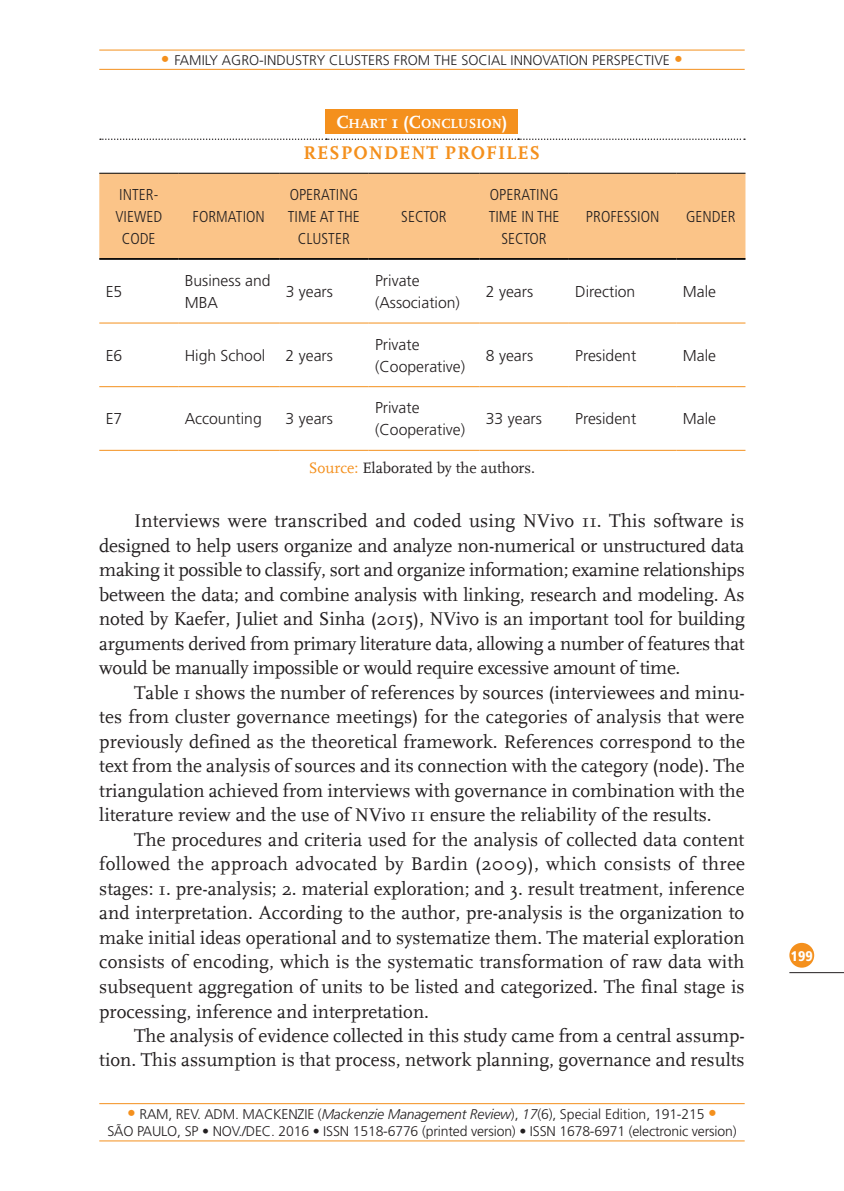
<style>
.page{position:relative;width:844px;height:1191px;background:#fff}
.page>*{position:absolute;margin:0;border:0;box-sizing:border-box;transform-origin:0 0}
.t1{font:19.25px/24.5px "FF Scala Definitiver";color:#231f20;text-align:justify}
.t2{font:700 19.25px "FF Scala Definitiver";letter-spacing:.05em;color:#f4901d}
.t3{font:300 15.75px/22.1px "Frutiger LT Std";color:#231f20}
.t4{font:300 condensed 15.75px/22.1px "Frutiger LT Std";color:#231f20;text-align:center}
.t5{font:15.75px "FF Scala Definitiver";color:#231f20}
.t6{font:300 14px/16.8px "Frutiger LT Std";letter-spacing:-.01em;color:#231f20;text-align:center}
.t7{font:900 condensed 14px "Frutiger LT Std";color:#fff}
.t8{font:700 13.83px "FF Scala Definitiver";color:#fff}
.s1{font-size:17.5px;color:#f4901d}
.s2{font-size:18.38px}
.s3{color:#f4901d}
.s4{font-style:italic}
</style>
<div class="page">
<div style="left:789px;top:943px;width:25px;height:24px;background:#f4901d;border-radius:50%"></div>
<hr style="left:789px;top:972px;width:54px;height:1px;background:#231f20">
<hr style="left:99px;top:69px;width:645px;height:1px;background:#f4901d">
<hr style="left:99px;top:50px;width:645px;height:1px;background:#f4901d">
<hr style="left:99px;top:1140px;width:645px;height:1px;background:#f4901d">
<hr style="left:99px;top:1103px;width:645px;height:1px;background:#f4901d">
<div style="left:99px;top:174px;width:646px;height:84px;background:#fbc488"></div>
<hr style="left:99px;top:173px;width:79px;height:1px;background:#000">
<hr style="left:178px;top:173px;width:101px;height:1px;background:#000">
<hr style="left:279px;top:173px;width:89px;height:1px;background:#000">
<hr style="left:368px;top:173px;width:111px;height:1px;background:#000">
<hr style="left:479px;top:173px;width:89px;height:1px;background:#000">
<hr style="left:568px;top:173px;width:108px;height:1px;background:#000">
<hr style="left:676px;top:173px;width:69px;height:1px;background:#000">
<hr style="left:99px;top:258px;width:79px;height:2px;background:#000">
<hr style="left:178px;top:258px;width:101px;height:2px;background:#000">
<hr style="left:279px;top:258px;width:89px;height:2px;background:#000">
<hr style="left:368px;top:258px;width:111px;height:2px;background:#000">
<hr style="left:479px;top:258px;width:89px;height:2px;background:#000">
<hr style="left:568px;top:258px;width:108px;height:2px;background:#000">
<hr style="left:676px;top:258px;width:69px;height:2px;background:#000">
<hr style="left:99px;top:450px;width:79px;height:1px;background:#f4901d">
<hr style="left:178px;top:450px;width:101px;height:1px;background:#f4901d">
<hr style="left:279px;top:450px;width:89px;height:1px;background:#f4901d">
<hr style="left:368px;top:450px;width:111px;height:1px;background:#f4901d">
<hr style="left:479px;top:450px;width:89px;height:1px;background:#f4901d">
<hr style="left:568px;top:450px;width:108px;height:1px;background:#f4901d">
<hr style="left:676px;top:450px;width:69px;height:1px;background:#f4901d">
<hr style="left:99px;top:322px;width:79px;height:1px;background:#f4901d">
<hr style="left:178px;top:322px;width:101px;height:1px;background:#f4901d">
<hr style="left:279px;top:322px;width:89px;height:1px;background:#f4901d">
<hr style="left:368px;top:322px;width:111px;height:1px;background:#f4901d">
<hr style="left:479px;top:322px;width:89px;height:1px;background:#f4901d">
<hr style="left:568px;top:322px;width:108px;height:1px;background:#f4901d">
<hr style="left:676px;top:322px;width:69px;height:1px;background:#f4901d">
<hr style="left:99px;top:386px;width:79px;height:1px;background:#f4901d">
<hr style="left:178px;top:386px;width:101px;height:1px;background:#f4901d">
<hr style="left:279px;top:386px;width:89px;height:1px;background:#f4901d">
<hr style="left:368px;top:386px;width:111px;height:1px;background:#f4901d">
<hr style="left:479px;top:386px;width:89px;height:1px;background:#f4901d">
<hr style="left:568px;top:386px;width:108px;height:1px;background:#f4901d">
<hr style="left:676px;top:386px;width:69px;height:1px;background:#f4901d">
<div style="left:326px;top:109px;width:192px;height:25px;background:#f4901d"></div>
<svg style="left:100px;top:138px;width:644px;height:2px"></svg>
<p class="t6" style="left:161px;top:52px;width:215px"><span class="s1">•</span> fami ly agro-ind ustry c lusters</p>
<p class="t6" style="left:393px;top:52px;width:290px">from the social innovation perspective <span class="s1">•</span></p>
<p class="t4" style="left:115px;top:184px;width:48px">INTER-<br>VI EWED<br>CODE</p>
<p class="t4" style="left:192px;top:206px;width:74px">FORMATION</p>
<p class="t8" style="left:336px;top:116px;width:173px"><span class="s2">C</span>HART <span class="s2">1 (C</span>ONCLUSION<span class="s2">)</span></p>
<p class="t2" style="left:303px;top:141px;width:235px">RESPONDENT PROFILES</p>
<p class="t4" style="left:288px;top:184px;width:73px">OPERATI NG<br>TIME AT THE<br>CLUSTER</p>
<p class="t4" style="left:401px;top:206px;width:47px">SECTOR</p>
<p class="t4" style="left:488px;top:184px;width:72px">OPERATI NG<br>TIME IN THE<br>SECTOR</p>
<p class="t4" style="left:585px;top:206px;width:75px">PROFESSION</p>
<p class="t4" style="left:686px;top:206px;width:51px">GENDER</p>
<p class="t3" style="left:106px;top:281px;width:18px">E5</p>
<p class="t3" style="left:185px;top:270px;width:87px">Business and<br>MBA</p>
<p class="t3" style="left:285px;top:281px;width:49px">3 years</p>
<p class="t3" style="left:375px;top:270px;width:86px">Private (Association)</p>
<p class="t3" style="left:486px;top:281px;width:49px">2 years</p>
<p class="t3" style="left:575px;top:281px;width:62px">Direction</p>
<p class="t3" style="left:682px;top:281px;width:35px">Male</p>
<p class="t3" style="left:106px;top:344px;width:18px">E6</p>
<p class="t3" style="left:185px;top:344px;width:82px">High School</p>
<p class="t3" style="left:285px;top:344px;width:49px">2 years</p>
<p class="t3" style="left:375px;top:333px;width:92px">Private (Cooperative)</p>
<p class="t3" style="left:486px;top:344px;width:49px">8 years</p>
<p class="t3" style="left:575px;top:344px;width:62px">President</p>
<p class="t3" style="left:682px;top:344px;width:35px">Male</p>
<p class="t3" style="left:106px;top:408px;width:18px">E7</p>
<p class="t3" style="left:185px;top:408px;width:79px">Accounting</p>
<p class="t3" style="left:285px;top:408px;width:49px">3 years</p>
<p class="t3" style="left:375px;top:397px;width:92px">Private (Cooperative)</p>
<p class="t3" style="left:485px;top:408px;width:58px">33 years</p>
<p class="t3" style="left:575px;top:408px;width:62px">President</p>
<p class="t3" style="left:682px;top:408px;width:35px">Male</p>
<p class="t5" style="left:308px;top:459px;width:228px"><span class="s3">Source:</span> Elaborated by the authors.</p>
<p class="t1" style="left:99px;top:509px;width:647px;text-indent:35px">Interviews were transcribed and coded using NVivo 11. This software is designed to help users organize and analyze non-numerical or unstructured data making it possible to classify, sort and organize information; examine relationships between the data; and combine analysis with linking, research and modeling. As noted by Kaefer, Juliet and Sinha (2015), NVivo is an important tool for building arguments derived from primary literature data, allowing a number of features that would be manually impossible or would require excessive amount of time.</p>
<p class="t1" style="left:99px;top:680px;width:647px;text-indent:35px">Table 1 shows the number of references by sources (interviewees and minu&shy;tes from cluster governance meetings) for the categories of analysis that were previously defined as the theoretical framework. References correspond to the text from the analysis of sources and its connection with the category (node). The triangulation achieved from interviews with governance in combination with the literature review and the use of NVivo 11 ensure the reliability of the results.</p>
<p class="t1" style="left:99px;top:827px;width:647px;text-indent:35px">The procedures and criteria used for the analysis of collected data content followed the approach advocated by Bardin (2009), which consists of three stages: 1. pre-analysis; 2. material exploration; and 3. result treatment, inference and interpretation. According to the author, pre-analysis is the organization to make initial ideas operational and to systematize them. The material exploration consists of encoding, which is the systematic transformation of raw data with subsequent aggregation of units to be listed and categorized. The final stage is processing, inference and interpretation.</p>
<p class="t1" style="left:99px;top:1023px;width:646px;text-align:right">The analysis of evidence collected in this study came from a central assump&shy;tion. This assumption is that process, network planning, governance and results</p>
<p class="t6" style="left:107px;top:1106px;width:630px"><span class="s1">•</span> RAM, REV. ADM. MACKENZIE (<span class="s4">Mackenzie Management Review</span>), <span class="s4">17</span>(6), Special Edition, 191-215 <span class="s1">•<br></span>SÃO PAULO, SP • NOV./DEC. 2016 • ISSN 1518-6776 (printed version) • ISSN 1678-6971 (electronic version)</p>
<p class="t7" style="left:790px;top:947px;width:23px">199</p>
</div>
